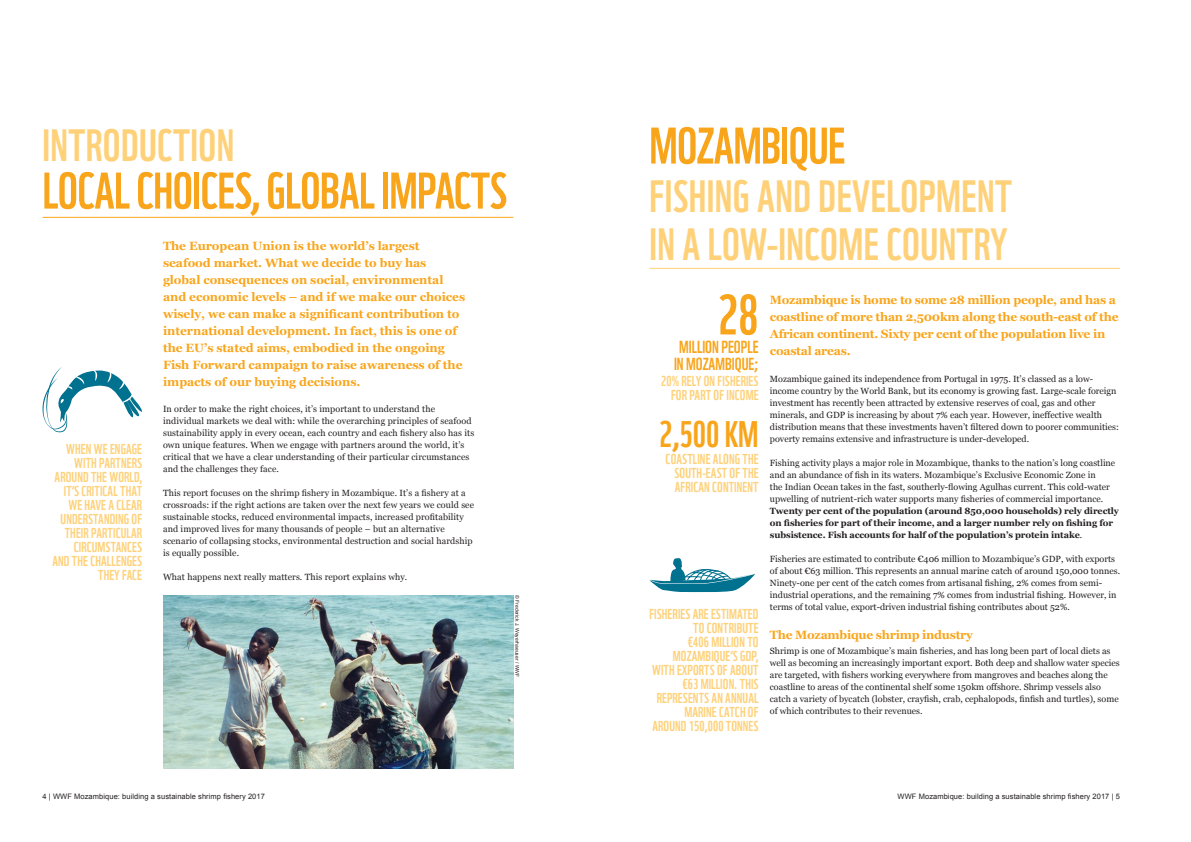
<style>
.page{position:relative;width:1191px;height:842px;background:#fff}
.page>*{position:absolute;margin:0;border:0;box-sizing:border-box;transform-origin:0 0}
.t1{font:55px "WWF";color:#f9a51b}
.t2{font:50px "WWF";letter-spacing:-.01em;color:#f9a51b}
.t3{font:44px/48px "WWF";letter-spacing:.01em;color:#fed179}
.t4{font:36px "WWF";color:#f9a51b}
.t5{font:17px/16.8px "WWF";color:#f9a51b;text-align:center}
.t6{font:14px/14px "WWF";letter-spacing:.01em;color:#fed179;text-align:right}
.t7{font:700 12px/17px "Georgia";letter-spacing:-.005em;color:#f9a51b}
.t8{font:9px/12px "Georgia";color:#231f20}
.t9{font:700 9px/12px "Georgia";letter-spacing:-.01em;color:#231f20}
.t10{font:7.5px "Arial";letter-spacing:.01em;color:#231f20}
.t11{font:5px "Arial";color:#231f20}
.s1{font-weight:400}
</style>
<div class="page">
<svg style="left:42px;top:367px;width:101px;height:65px"></svg>
<svg style="left:649px;top:558px;width:106px;height:35px"></svg>
<hr style="left:43px;top:217px;width:470px;height:1px;background:#f9a51b">
<hr style="left:649px;top:268px;width:471px;height:1px;background:#fed179">
<img style="left:163px;top:595px;width:350px;height:173px">
<h3 class="t3" style="left:43px;top:117px;width:193px">INTRODUCTION</h3>
<h2 class="t2" style="left:43px;top:152px;width:466px">LOCAL CHOICES, GLOBAL IMPACTS</h2>
<h3 class="t6" style="left:52px;top:441px;width:91px">WHEN WE ENGAGE<br>WITH PARTNERS<br>AROUND THE WORLD,<br>IT’S CRITICAL THAT<br>WE HAVE A CLEAR<br>UNDERSTANDING OF<br>THEIR PARTICULAR<br>CIRCUMSTANCES<br>AND THE CHALLENGES<br>THEY FACE</h3>
<p class="t7" style="left:163px;top:237px;width:304px">The European Union is the world’s largest seafood market. What we decide to buy has global consequences on social, environmental and economic levels – and if we make our choices wisely, we can make a significant contribution to international development. In fact, this is one of the EU’s stated aims, embodied in the ongoing Fish Forward campaign to raise awareness of the impacts of our buying decisions.</p>
<p class="t8" style="left:163px;top:403px;width:313px">In order to make the right choices, it’s important to understand the individual markets we deal with: while the overarching principles of seafood sustainability apply in every ocean, each country and each fishery also has its own unique features. When we engage with partners around the world, it’s critical that we have a clear understanding of their particular circumstances and the challenges they face.</p>
<p class="t8" style="left:163px;top:487px;width:312px">This report focuses on the shrimp fishery in Mozambique. It’s a fishery at a crossroads: if the right actions are taken over the next few years we could see sustainable stocks, reduced environmental impacts, increased profitability and improved lives for many thousands of people – but an alternative scenario of collapsing stocks, environmental destruction and social hardship is equally possible.</p>
<p class="t8" style="left:163px;top:571px;width:246px">What happens next really matters. This report explains why.</p>
<p class="t11" style="left:520px;top:595px;width:83px;rotate:90deg">© Frederick J. Weyerhaeuser / WWF</p>
<h2 class="t2" style="left:649px;top:107px;width:197px">MOZAMBIQUE</h2>
<h3 class="t3" style="left:649px;top:168px;width:364px">FISHING AND DEVELOPMENT<br>IN A LOW-INCOME COUNTRY</h3>
<h1 class="t1" style="left:718px;top:272px;width:42px">28</h1>
<h3 class="t5" style="left:674px;top:337px;width:86px">MILLION PEOPLE<br>IN MOZAMBIQUE;</h3>
<h3 class="t6" style="left:661px;top:373px;width:99px">20% RELY ON FISHERIES<br>FOR PART OF INCOME</h3>
<h3 class="t4" style="left:659px;top:406px;width:101px">2,500 KM</h3>
<h3 class="t6" style="left:674px;top:450px;width:86px;text-align:justify;text-indent:-9px">COASTLINE ALONG THE SOUTH-EAST OF THE AFRICAN CONTINENT</h3>
<h3 class="t6" style="left:649px;top:605px;width:111px">FISHERIES ARE ESTIMATED<br>TO CONTRIBUTE<br>€406 MILLION TO<br>MOZAMBIQUE’S GDP,<br>WITH EXPORTS OF ABOUT €63 MILLION. THIS<br>REPRESENTS AN ANNUAL<br>MARINE CATCH OF<br>AROUND 150,000 TONNES</h3>
<h3 class="t7" style="left:770px;top:291px;width:350px">Mozambique is home to some 28 million people, and has a coastline of more than 2,500km along the south-east of the African continent. Sixty per cent of the population live in coastal areas.</h3>
<p class="t8" style="left:770px;top:373px;width:350px">Mozambique gained its independence from Portugal in 1975. It’s classed as a low&shy;income country by the World Bank, but its economy is growing fast. Large-scale foreign investment has recently been attracted by extensive reserves of coal, gas and other minerals, and GDP is increasing by about 7% each year. However, ineffective wealth distribution means that these investments haven’t filtered down to poorer communities: poverty remains extensive and infrastructure is under-developed.</p>
<p class="t8" style="left:770px;top:457px;width:347px">Fishing activity plays a major role in Mozambique, thanks to the nation’s long coastline and an abundance of fish in its waters. Mozambique’s Exclusive Economic Zone in<br>the Indian Ocean takes in the fast, southerly-flowing Agulhas current. This cold-water upwelling of nutrient-rich water supports many fisheries of commercial importance.</p>
<p class="t9" style="left:770px;top:505px;width:350px">Twenty per cent of the population (around 850,000 households) rely directly on fisheries for part of their income, and a larger number rely on fishing for subsistence. Fish accounts for half of the population’s protein intake<span class="s1">.</span></p>
<p class="t8" style="left:770px;top:553px;width:352px">Fisheries are estimated to contribute €406 million to Mozambique’s GDP, with exports of about €63 million. This represents an annual marine catch of around 150,000 tonnes.<br>Ninety-one per cent of the catch comes from artisanal fishing, 2% comes from semi&shy;industrial operations, and the remaining 7% comes from industrial fishing. However, in terms of total value, export-driven industrial fishing contributes about 52%.</p>
<h3 class="t7" style="left:770px;top:626px;width:205px">The Mozambique shrimp industry</h3>
<p class="t8" style="left:770px;top:644px;width:351px">Shrimp is one of Mozambique’s main fisheries, and has long been part of local diets as well as becoming an increasingly important export. Both deep and shallow water species are targeted, with fishers working everywhere from mangroves and beaches along the coastline to areas of the continental shelf some 150km offshore. Shrimp vessels also catch a variety of bycatch (lobster, crayfish, crab, cephalopods, finfish and turtles), some of which contributes to their revenues.</p>
<p class="t10" style="left:43px;top:792px;width:224px">4 | WWF Mozambique: building a sustainable shrimp fishery 2017</p>
<p class="t10" style="left:897px;top:792px;width:224px">WWF Mozambique: building a sustainable shrimp fishery 2017 | 5</p>
</div>
